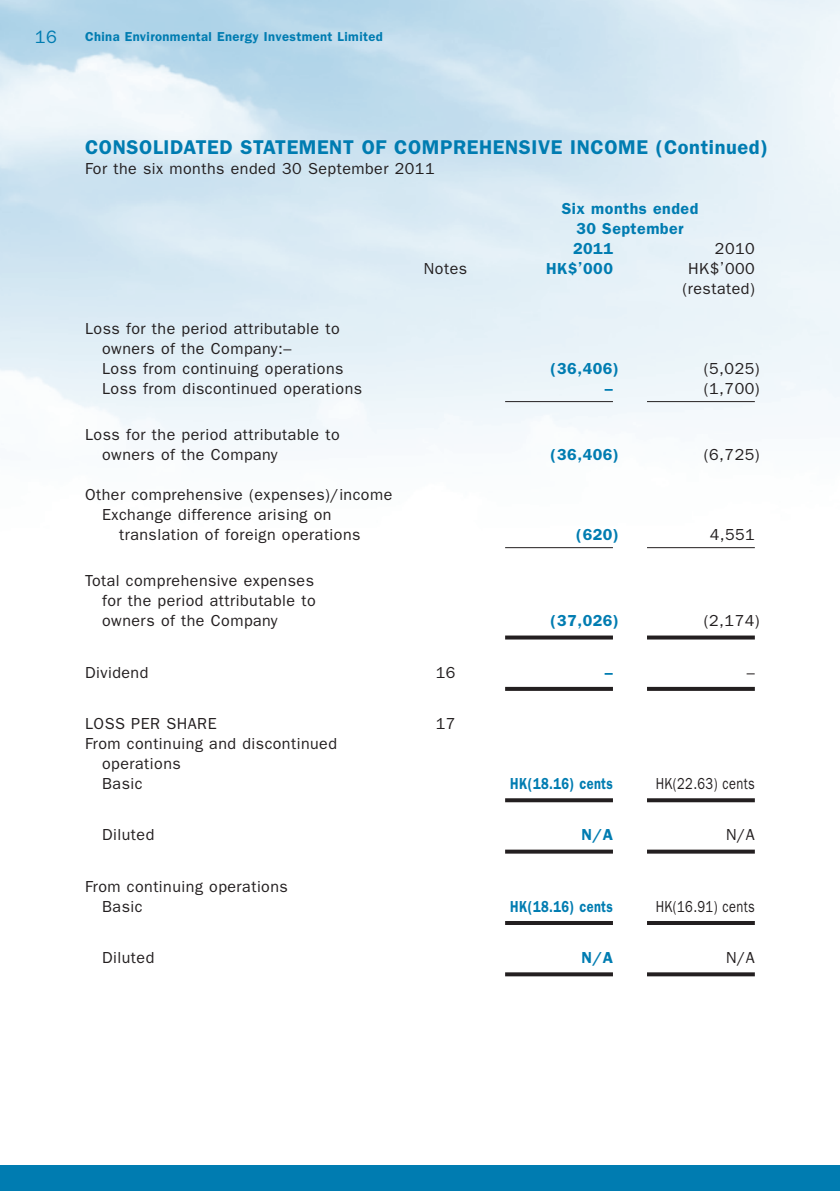
<style>
.page{position:relative;width:840px;height:1191px;background:#fff}
.page>*{position:absolute;margin:0;border:0;box-sizing:border-box;transform-origin:0 0}
.Heading_1{font:600 20px "ITC Franklin Gothic Std";letter-spacing:.03em;color:#007cb1}
.t1{font:18px "ITC Franklin Gothic Std";color:#007cb1}
.Body_Text{font:16px/20px "ITC Franklin Gothic Std";letter-spacing:.03em;color:#231f20}
.Body_Text-2{font:600 16px "ITC Franklin Gothic Std";letter-spacing:.03em;color:#007cb1}
.Body_Text-3{font:600 16px "ITC Franklin Gothic Std";letter-spacing:.03em;color:#007cb1;scale:.8 1}
.Body_Text-4{font:16px "ITC Franklin Gothic Std";letter-spacing:.03em;color:#231f20;scale:.8 1}
.t2{font:600 13px "ITC Franklin Gothic Std";letter-spacing:.03em;color:#007cb1}
</style>
<div class="page">
<img style="left:0;top:0;width:839px;height:549px">
<div style="left:0;top:1165px;width:839px;height:26px;background:#007cb1"></div>
<svg style="left:839px;top:1165px;width:1px;height:26px"></svg>
<hr style="left:505px;top:401px;width:107px;height:1px;background:#231f20">
<hr style="left:646px;top:401px;width:108px;height:1px;background:#231f20">
<hr style="left:505px;top:547px;width:107px;height:1px;background:#231f20">
<hr style="left:646px;top:547px;width:108px;height:1px;background:#231f20">
<svg style="left:505px;top:635px;width:107px;height:4px"></svg>
<svg style="left:647px;top:635px;width:107px;height:4px"></svg>
<svg style="left:505px;top:687px;width:107px;height:4px"></svg>
<svg style="left:647px;top:687px;width:107px;height:4px"></svg>
<svg style="left:505px;top:798px;width:107px;height:4px"></svg>
<svg style="left:647px;top:798px;width:107px;height:4px"></svg>
<svg style="left:505px;top:849px;width:107px;height:4px"></svg>
<svg style="left:647px;top:849px;width:107px;height:4px"></svg>
<hr style="left:505px;top:921px;width:107px;height:4px;background:#231f20">
<hr style="left:646px;top:921px;width:108px;height:4px;background:#231f20">
<svg style="left:505px;top:972px;width:107px;height:4px"></svg>
<svg style="left:647px;top:972px;width:107px;height:4px"></svg>
<p class="t1" style="left:35px;top:27px;width:24px">16</p>
<p class="t2" style="left:85px;top:29px;width:299px">China Environmental Energy Investment Limited</p>
<p class="Heading_1" style="left:85px;top:135px;width:684px">CONSOLIDATED STATEMENT OF COMPREHENSIVE INCOME (Continued)</p>
<p class="Body_Text" style="left:85px;top:159px;width:351px">For the six months ended 30 September 2011</p>
<p class="Body_Text-2" style="left:561px;top:199px;width:138px">Six months ended</p>
<p class="Body_Text-2" style="left:576px;top:219px;width:109px">30 September</p>
<p class="Body_Text-2" style="left:572px;top:239px;width:41px">2011</p>
<p class="Body_Text" style="left:714px;top:239px;width:41px">2010</p>
<p class="Body_Text" style="left:423px;top:259px;width:45px">Notes</p>
<p class="Body_Text-2" style="left:545px;top:259px;width:68px">HK$’000</p>
<p class="Body_Text" style="left:687px;top:259px;width:68px">HK$’000</p>
<p class="Body_Text" style="left:682px;top:279px;width:74px">(restated)</p>
<p class="Body_Text" style="left:102px;top:319px;width:239px;text-indent:-17px">Loss for the period attributable to owners of the Company:–</p>
<p class="Body_Text" style="left:102px;top:359px;width:243px">Loss from continuing operations</p>
<p class="Body_Text-2" style="left:550px;top:359px;width:70px">(36,406)</p>
<p class="Body_Text" style="left:703px;top:359px;width:57px">(5,025)</p>
<p class="Body_Text" style="left:102px;top:379px;width:261px">Loss from discontinued operations</p>
<p class="Body_Text-2" style="left:604px;top:379px;width:9px">–</p>
<p class="Body_Text" style="left:703px;top:379px;width:57px">(1,700)</p>
<p class="Body_Text" style="left:102px;top:425px;width:239px;text-indent:-17px">Loss for the period attributable to owners of the Company</p>
<p class="Body_Text-2" style="left:550px;top:445px;width:70px">(36,406)</p>
<p class="Body_Text" style="left:703px;top:445px;width:57px">(6,725)</p>
<p class="Body_Text" style="left:85px;top:485px;width:308px">Other comprehensive (expenses)/income</p>
<p class="Body_Text" style="left:119px;top:505px;width:243px;text-indent:-17px">Exchange difference arising on translation of foreign operations</p>
<p class="Body_Text" style="left:102px;top:571px;width:215px;text-align:justify;text-indent:-17px">Total comprehensive expenses for the period attributable to owners of the Company</p>
<p class="Body_Text-2" style="left:575px;top:525px;width:44px">(620)</p>
<p class="Body_Text" style="left:709px;top:525px;width:47px">4,551</p>
<p class="Body_Text-2" style="left:550px;top:611px;width:70px">(37,026)</p>
<p class="Body_Text" style="left:703px;top:611px;width:57px">(2,174)</p>
<p class="Body_Text" style="left:85px;top:662px;width:65px">Dividend</p>
<p class="Body_Text" style="left:435px;top:662px;width:21px">16</p>
<p class="Body_Text-2" style="left:604px;top:662px;width:9px">–</p>
<p class="Body_Text" style="left:746px;top:662px;width:9px">–</p>
<p class="Body_Text" style="left:85px;top:713px;width:133px">LOSS PER SHARE</p>
<p class="Body_Text" style="left:435px;top:713px;width:21px">17</p>
<p class="Body_Text" style="left:102px;top:733px;width:236px;text-indent:-17px">From continuing and discontinued operations</p>
<p class="Body_Text" style="left:102px;top:773px;width:42px">Basic</p>
<p class="Body_Text-3" style="left:510px;top:774px;width:130px">HK(18.16) cents</p>
<p class="Body_Text-4" style="left:655px;top:774px;width:125px">HK(22.63) cents</p>
<p class="Body_Text" style="left:102px;top:825px;width:54px">Diluted</p>
<p class="Body_Text-2" style="left:581px;top:825px;width:33px">N/A</p>
<p class="Body_Text" style="left:725px;top:825px;width:30px">N/A</p>
<p class="Body_Text" style="left:85px;top:876px;width:204px">From continuing operations</p>
<p class="Body_Text" style="left:102px;top:896px;width:42px">Basic</p>
<p class="Body_Text-3" style="left:510px;top:896px;width:130px">HK(18.16) cents</p>
<p class="Body_Text-4" style="left:655px;top:897px;width:125px">HK(16.91) cents</p>
<p class="Body_Text" style="left:102px;top:947px;width:54px">Diluted</p>
<p class="Body_Text-2" style="left:581px;top:948px;width:33px">N/A</p>
<p class="Body_Text" style="left:725px;top:947px;width:30px">N/A</p>
</div>
